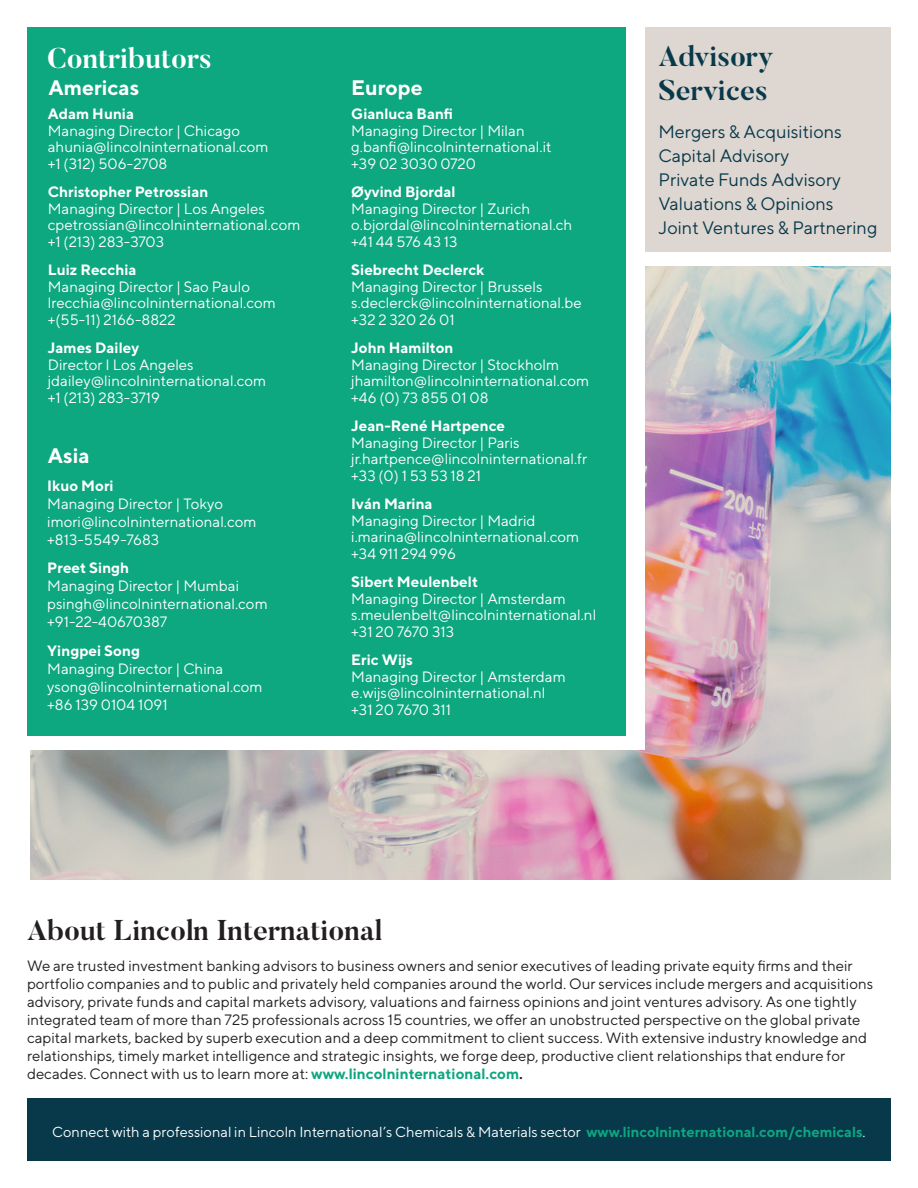
<style>
.page{position:relative;width:918px;height:1188px;background:#fff}
.page>*{position:absolute;margin:0;border:0;box-sizing:border-box;transform-origin:0 0}
.t1{font:700 28.5px "Butler";color:#231f20}
.t2{font:700 28.5px/34.2px "Butler";color:#07394b}
.Standard_TT_Norm_10p{font:700 28.5px "Butler";color:#fff}
.Standard_TT_Norm_10p-2{font:700 21px "TT Norms";color:#fff}
.TT_Norms_12pt{font:18px/24px "TT Norms";color:#07394b}
.TT_Norms_10pt_White{font:15px/16.5px "TT Norms";color:#fff}
.t3{font:15px/18px "TT Norms";color:#231f20}
.Standard_TT_Norm_10p-3{font:14.55px "TT Norms";color:#fff}
.s1{font-weight:700}
.s2{font-weight:700;color:#0da780}
</style>
<div class="page">
<img style="left:31px;top:266px;width:860px;height:613px">
<div style="left:27px;top:27px;width:607px;height:709px;background:#0da780"></div>
<div style="left:27px;top:1099px;width:864px;height:62px;background:#07394b"></div>
<div style="left:645px;top:27px;width:246px;height:225px;background:#ded6d0"></div>
<div style="left:18px;top:736px;width:623px;height:13px;background:#fff"></div>
<div style="left:627px;top:27px;width:18px;height:722px;background:#fff"></div>
<p class="Standard_TT_Norm_10p" style="left:47px;top:40px;width:166px">Contributors</p>
<p class="Standard_TT_Norm_10p-2" style="left:48px;top:74px;width:93px">Americas</p>
<p class="TT_Norms_10pt_White" style="left:48px;top:105px;width:222px"><span class="s1">Adam Hunia<br></span>Managing Director | Chicago ahunia@lincolninternational.com +1 (312) 506-2708</p>
<p class="TT_Norms_10pt_White" style="left:48px;top:183px;width:254px"><span class="s1">Christopher Petrossian<br></span>Managing Director | Los Angeles cpetrossian@lincolninternational.com +1 (213) 283-3703</p>
<p class="TT_Norms_10pt_White" style="left:48px;top:261px;width:230px"><span class="s1">Luiz Recchia<br></span>Managing Director | Sao Paulo lrecchia@lincolninternational.com +(55-11) 2166-8822</p>
<p class="TT_Norms_10pt_White" style="left:48px;top:339px;width:220px"><span class="s1">James Dailey<br></span>Director I Los Angeles jdailey@lincolninternational.com +1 (213) 283-3719</p>
<p class="Standard_TT_Norm_10p-2" style="left:48px;top:442px;width:43px">Asia</p>
<p class="TT_Norms_10pt_White" style="left:47px;top:476px;width:211px;line-height:18px"><span class="s1">Ikuo Mori<br></span>Managing Director | Tokyo imori@lincolninternational.com +813-5549-7683</p>
<p class="TT_Norms_10pt_White" style="left:47px;top:559px;width:222px;line-height:18px"><span class="s1">Preet Singh<br></span>Managing Director | Mumbai psingh@lincolninternational.com +91-22-40670387</p>
<p class="TT_Norms_10pt_White" style="left:47px;top:641px;width:217px;line-height:18px"><span class="s1">Yingpei Song<br></span>Managing Director | China ysong@lincolninternational.com +86 139 0104 1091</p>
<p class="Standard_TT_Norm_10p-2" style="left:351px;top:74px;width:73px">Europe</p>
<p class="TT_Norms_10pt_White" style="left:351px;top:105px;width:202px"><span class="s1">Gianluca Banfi<br></span>Managing Director | Milan g.banfi@lincolninternational.it +39 02 3030 0720</p>
<p class="TT_Norms_10pt_White" style="left:351px;top:183px;width:223px"><span class="s1">Øyvind Bjordal<br></span>Managing Director | Zurich o.bjordal@lincolninternational.ch +41 44 576 43 13</p>
<p class="TT_Norms_10pt_White" style="left:351px;top:261px;width:232px"><span class="s1">Siebrecht Declerck<br></span>Managing Director | Brussels s.declerck@lincolninternational.be +32 2 320 26 01</p>
<p class="TT_Norms_10pt_White" style="left:351px;top:339px;width:240px"><span class="s1">John Hamilton<br></span>Managing Director | Stockholm jhamilton@lincolninternational.com +46 (0) 73 855 01 08</p>
<p class="TT_Norms_10pt_White" style="left:351px;top:417px;width:238px"><span class="s1">Jean-René Hartpence<br></span>Managing Director | Paris jr.hartpence@lincolninternational.fr +33 (0) 1 53 53 18 21</p>
<p class="TT_Norms_10pt_White" style="left:351px;top:495px;width:230px"><span class="s1">Iván Marina<br></span>Managing Director | Madrid i.marina@lincolninternational.com +34 911 294 996</p>
<p class="TT_Norms_10pt_White" style="left:351px;top:573px;width:247px"><span class="s1">Sibert Meulenbelt<br></span>Managing Director | Amsterdam s.meulenbelt@lincolninternational.nl +31 20 7670 313</p>
<p class="TT_Norms_10pt_White" style="left:351px;top:651px;width:216px"><span class="s1">Eric Wijs<br></span>Managing Director | Amsterdam e.wijs@lincolninternational.nl +31 20 7670 311</p>
<p class="t2" style="left:658px;top:40px;width:117px">Advisory<br>Services</p>
<p class="TT_Norms_12pt" style="left:658px;top:119px;width:221px">Mergers &amp; Acquisitions<br>Capital Advisory<br>Private Funds Advisory<br>Valuations &amp; Opinions<br>Joint Ventures &amp; Partnering</p>
<p class="t1" style="left:27px;top:912px;width:357px">About Lincoln International</p>
<p class="t3" style="left:27px;top:957px;width:848px">We are trusted investment banking advisors to business owners and senior executives of leading private equity firms and their portfolio companies and to public and privately held companies around the world. Our services include mergers and acquisitions advisory, private funds and capital markets advisory, valuations and fairness opinions and joint ventures advisory. As one tightly integrated team of more than 725 professionals across 15 countries, we offer an unobstructed perspective on the global private capital markets, backed by superb execution and a deep commitment to client success. With extensive industry knowledge and relationships, timely market intelligence and strategic insights, we forge deep, productive client relationships that endure for decades. Connect with us to learn more at: <span class="s2">www.lincolninternational.com</span><span class="s1">.</span></p>
<p class="Standard_TT_Norm_10p-3" style="left:52px;top:1123px;width:815px">Connect with a professional in Lincoln International’s Chemicals &amp; Materials sector <span class="s2">www.lincolninternational.com/chemicals</span>.</p>
</div>
